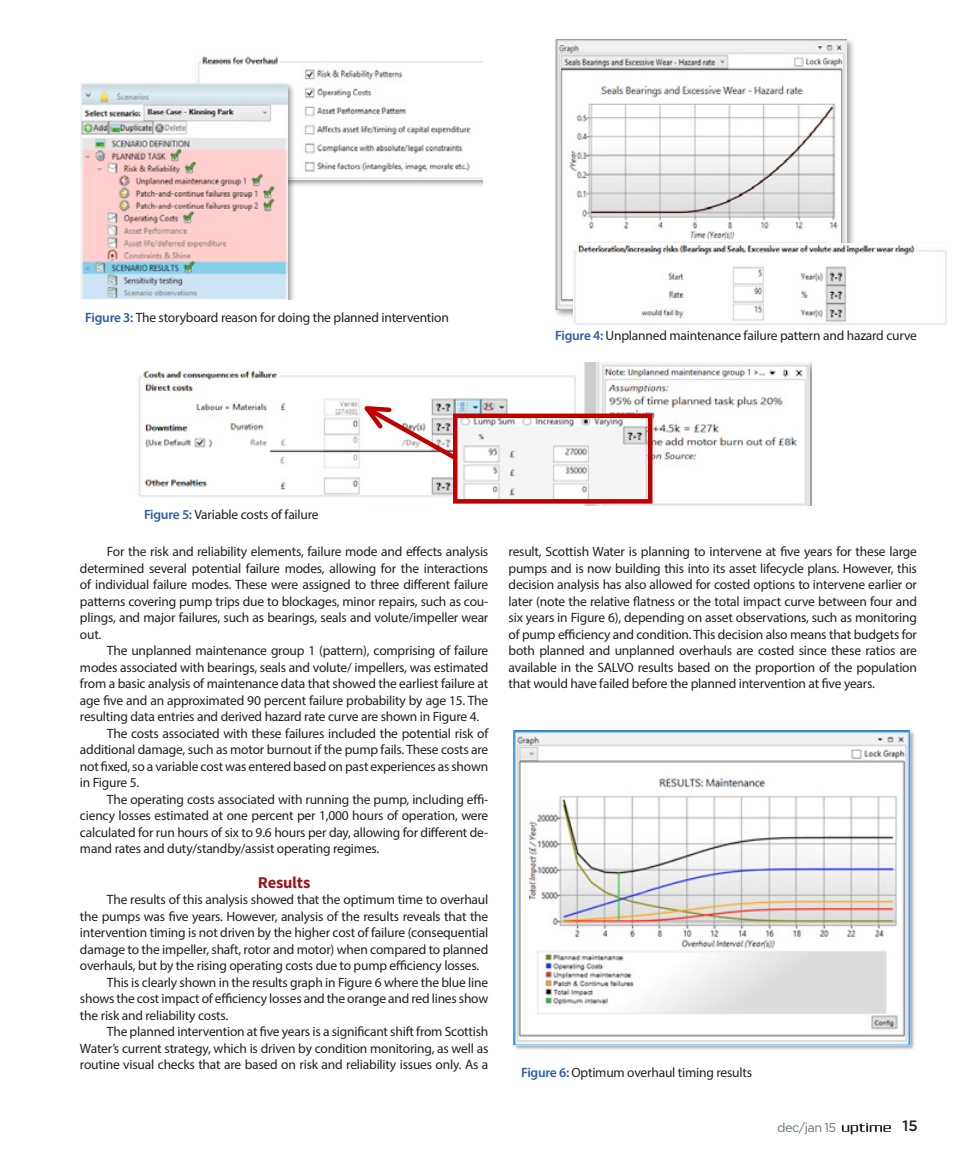
<style>
.page{position:relative;width:972px;height:1175px;background:#fff}
.page>*{position:absolute;margin:0;border:0;box-sizing:border-box;transform-origin:0 0}
.Head_1{font:700 16.5px "Source Sans Pro";letter-spacing:-.015em;color:#97161c}
.t1{font:500 15px "Gotham";color:#231f20}
.Body_Text{font:13.5px/16.5px "Myriad Pro";letter-spacing:-.015em;color:#231f20;text-align:justify}
.Figure_Caption{font:13.5px "Myriad Pro";letter-spacing:-.015em;color:#231f20}
.t2{font:12.75px "Gotham";letter-spacing:-.045em;color:#687379}
.s1{font-weight:600;color:#2e5daa}
</style>
<div class="page">
<svg style="left:842px;top:1123px;width:49px;height:11px"></svg>
<img style="left:197px;top:54px;width:286px;height:125px">
<img style="left:194px;top:80px;width:101px;height:220px">
<img style="left:81px;top:83px;width:206px;height:217px">
<img style="left:555px;top:39px;width:299px;height:278px">
<img style="left:555px;top:39px;width:291px;height:270px">
<img style="left:570px;top:240px;width:285px;height:78px">
<img style="left:574px;top:243px;width:373px;height:81px">
<img style="left:138px;top:362px;width:672px;height:143px">
<svg style="left:357px;top:402px;width:104px;height:62px"></svg>
<div style="left:453px;top:413px;width:199px;height:90px;border:4px solid #c00000"></div>
<img style="left:513px;top:730px;width:402px;height:320px">
<p class="Figure_Caption" style="left:85px;top:309px;width:365px"><span class="s1">Figure 3:</span> The storyboard reason for doing the planned intervention</p>
<p class="Figure_Caption" style="left:555px;top:327px;width:363px"><span class="s1">Figure 4:</span> Unplanned maintenance failure pattern and hazard curve</p>
<p class="Figure_Caption" style="left:144px;top:505px;width:176px"><span class="s1">Figure 5:</span> Variable costs of failure</p>
<p class="Body_Text" style="left:80px;top:543px;width:410px;text-indent:27px">For the risk and reliability elements, failure mode and effects analysis determined several potential failure modes, allowing for the interactions of individual failure modes. These were assigned to three different failure patterns covering pump trips due to blockages, minor repairs, such as cou&shy;plings, and major failures, such as bearings, seals and volute/impeller wear out.</p>
<p class="Body_Text" style="left:80px;top:642px;width:410px;text-indent:27px">The unplanned maintenance group 1 (pattern), comprising of failure modes associated with bearings, seals and volute/ impellers, was estimated from a basic analysis of maintenance data that showed the earliest failure at age five and an approximated 90 percent failure probability by age 15. The resulting data entries and derived hazard rate curve are shown in Figure 4.</p>
<p class="Body_Text" style="left:80px;top:724px;width:410px;text-indent:27px">The costs associated with these failures included the potential risk of additional damage, such as motor burnout if the pump fails. These costs are not fixed, so a variable cost was entered based on past experiences as shown in Figure 5.</p>
<p class="Body_Text" style="left:80px;top:790px;width:410px;text-indent:27px">The operating costs associated with running the pump, including effi&shy;ciency losses estimated at one percent per 1,000 hours of operation, were calculated for run hours of six to 9.6 hours per day, allowing for different de&shy;mand rates and duty/standby/assist operating regimes.</p>
<p class="Head_1" style="left:258px;top:871px;width:54px">Results</p>
<p class="Body_Text" style="left:80px;top:891px;width:410px;text-indent:27px">The results of this analysis showed that the optimum time to overhaul the pumps was five years. However, analysis of the results reveals that the intervention timing is not driven by the higher cost of failure (consequential damage to the impeller, shaft, rotor and motor) when compared to planned overhauls, but by the rising operating costs due to pump efficiency losses.</p>
<p class="Body_Text" style="left:80px;top:973px;width:410px;text-indent:27px">This is clearly shown in the results graph in Figure 6 where the blue line shows the cost impact of efficiency losses and the orange and red lines show the risk and reliability costs.</p>
<p class="Body_Text" style="left:80px;top:1023px;width:410px;text-indent:27px">The planned intervention at five years is a significant shift from Scottish Water’s current strategy, which is driven by condition monitoring, as well as routine visual checks that are based on risk and reliability issues only. As a</p>
<p class="Body_Text" style="left:509px;top:543px;width:410px">result, Scottish Water is planning to intervene at five years for these large pumps and is now building this into its asset lifecycle plans. However, this decision analysis has also allowed for costed options to intervene earlier or later (note the relative flatness or the total impact curve between four and six years in Figure 6), depending on asset observations, such as monitoring of pump efficiency and condition. This decision also means that budgets for both planned and unplanned overhauls are costed since these ratios are available in the SALVO results based on the proportion of the population that would have failed before the planned intervention at five years.</p>
<p class="Figure_Caption" style="left:521px;top:1064px;width:232px"><span class="s1">Figure 6:</span> Optimum overhaul timing results</p>
<p class="t2" style="left:777px;top:1120px;width:61px">dec/jan 15</p>
<p class="t1" style="left:903px;top:1117px;width:17px">15</p>
</div>
